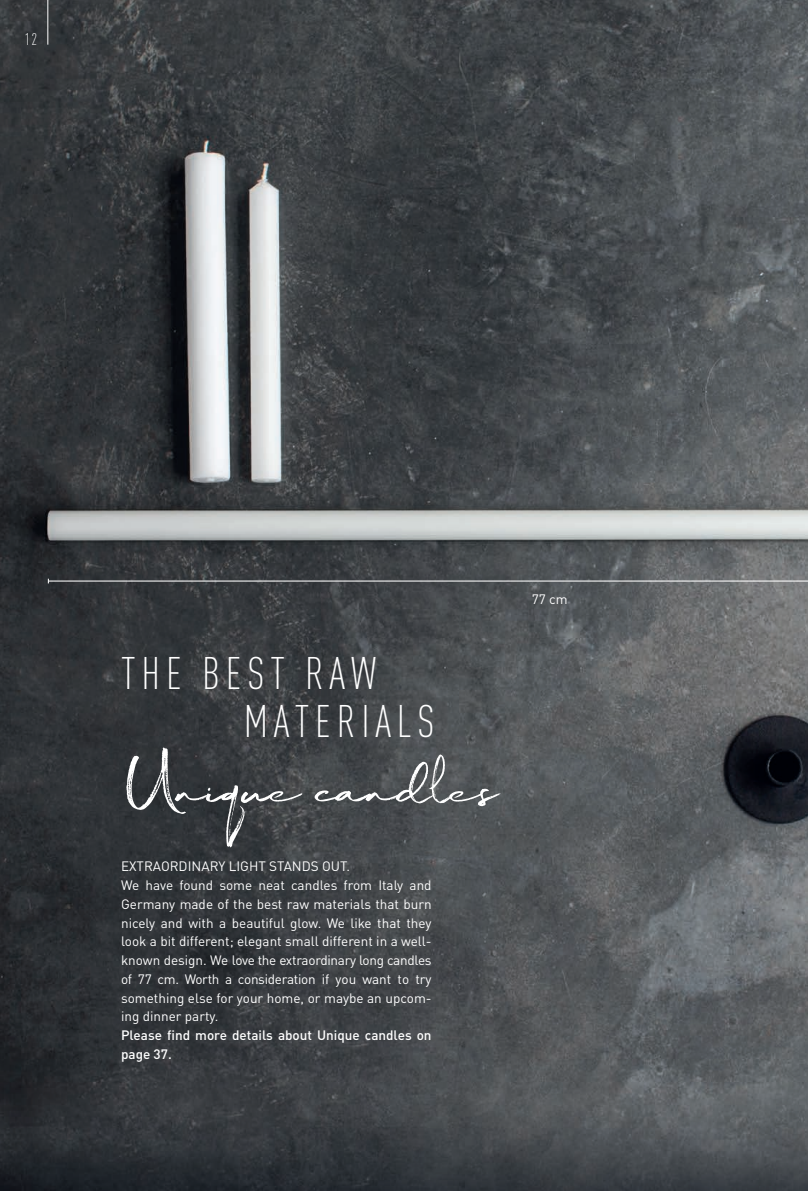
<style>
.page{position:relative;width:808px;height:1191px;background:#fff}
.page>*{position:absolute;margin:0;border:0;box-sizing:border-box;transform-origin:0 0}
.t1{font:69px "Magnite";color:#fff;scale:1.5 1}
.t2{font:300 condensed 45px/48px "DINOT";letter-spacing:.13em;color:#fff}
.t3{font:300 condensed 16.5px "DINOT";color:#fff}
.t4{font:13.5px/18.8px "DINOT";color:#fff}
.t5{font:500 13.5px/18.8px "DINOT";color:#fff}
</style>
<div class="page">
<img style="left:0;top:0;width:808px;height:1191px">
<hr style="left:47px;top:0;width:1px;height:45px;background:#fff">
<hr style="left:48px;top:580px;width:760px;height:1px;background:#fff">
<p class="t3" style="left:25px;top:29px;width:14px">12</p>
<h2 class="t2" style="left:244px;top:650px;width:192px;text-indent:-122px">THE BEST RAW<br>MATERIALS</h2>
<h1 class="t1" style="left:126px;top:737px;width:249px">Unique candles</h1>
<p class="t4" style="left:121px;top:857px;width:312px">EXTRAORDINARY LIGHT STANDS OUT.<br>We have found some neat candles from Italy and Germany made of the best raw materials that burn nicely and with a beautiful glow. We like that they look a bit different; elegant small different in a well&shy;known design. We love the extraordinary long candles of 77 cm. Worth a consideration if you want to try something else for your home, or maybe an upcom&shy;ing dinner party.</p>
<p class="t5" style="left:121px;top:1025px;width:312px">Please find more details about Unique candles on page 37.</p>
<p class="t4" style="left:532px;top:590px;width:37px">77 cm</p>
</div>
